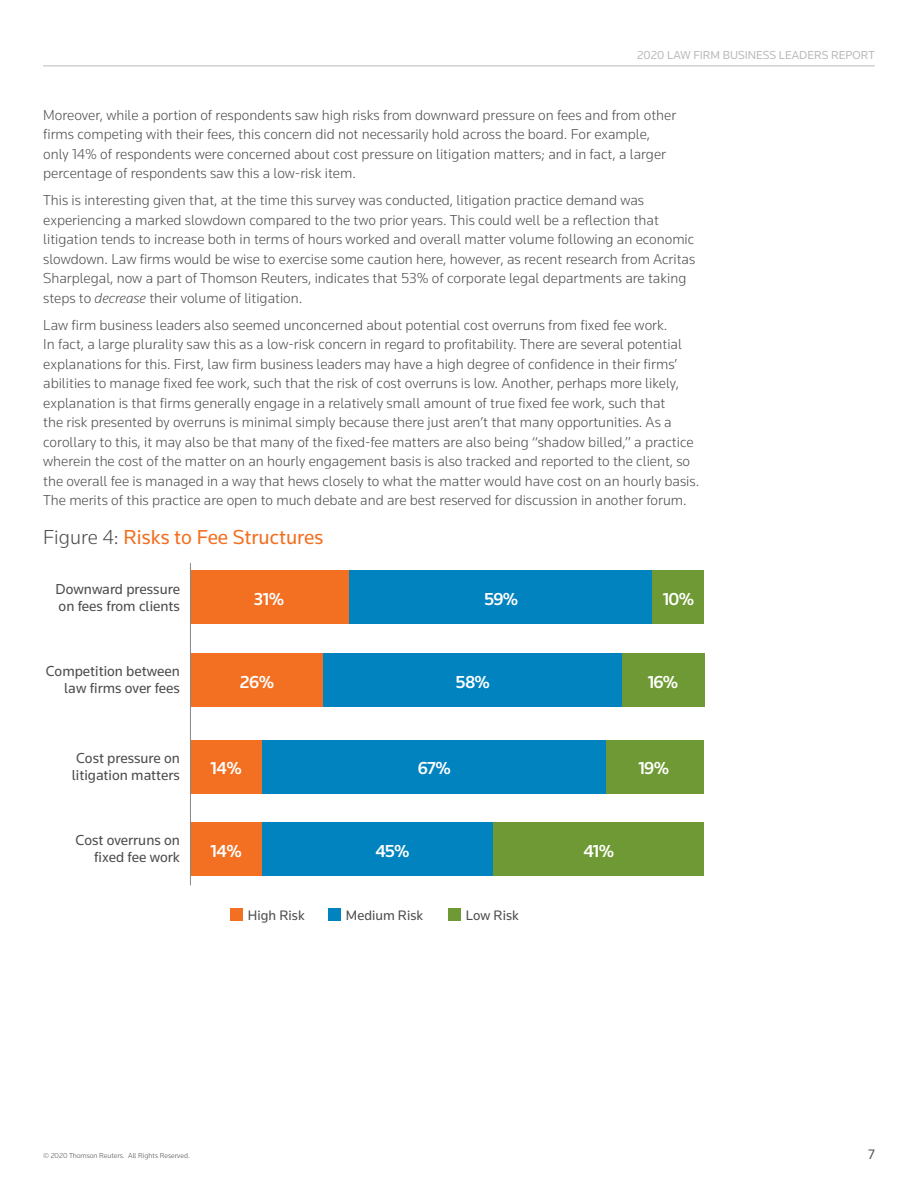
<style>
.page{position:relative;width:918px;height:1188px;background:#fff}
.page>*{position:absolute;margin:0;border:0;box-sizing:border-box;transform-origin:0 0}
.t1{font:21px "Knowledge";color:#f36f21}
.t2{font:500 18px "Knowledge";letter-spacing:-.04em;color:#fff}
.t3{font:300 15px/19.5px "Knowledge";color:#4d4d4f}
.t4{font:15px/17.2px "Knowledge";color:#4d4d4f}
.t5{font:14.25px "Knowledge";color:#4d4d4f}
.t6{font:12px "Knowledge";color:#b8babc}
.t7{font:300 7.5px "Knowledge";color:#4d4d4f}
.s1{font-style:italic}
.s2{font-weight:300;color:#4d4d4f}
</style>
<div class="page">
<hr style="left:43px;top:66px;width:832px;height:1px;background:#b8babc">
<div style="left:190px;top:740px;width:72px;height:54px;background:#f36f21"></div>
<div style="left:262px;top:740px;width:344px;height:54px;background:#0083bf"></div>
<div style="left:606px;top:740px;width:98px;height:54px;background:#6e9934"></div>
<div style="left:230px;top:908px;width:13px;height:13px;background:#f36f21"></div>
<div style="left:328px;top:908px;width:13px;height:13px;background:#0083bf"></div>
<div style="left:448px;top:908px;width:13px;height:13px;background:#6e9934"></div>
<div style="left:190px;top:822px;width:72px;height:54px;background:#f36f21"></div>
<div style="left:262px;top:822px;width:231px;height:54px;background:#0083bf"></div>
<div style="left:493px;top:822px;width:211px;height:54px;background:#6e9934"></div>
<div style="left:190px;top:570px;width:159px;height:54px;background:#f36f21"></div>
<div style="left:349px;top:570px;width:304px;height:54px;background:#0083bf"></div>
<div style="left:653px;top:570px;width:51px;height:54px;background:#6e9934"></div>
<div style="left:190px;top:653px;width:134px;height:54px;background:#f36f21"></div>
<div style="left:324px;top:653px;width:298px;height:54px;background:#0083bf"></div>
<div style="left:622px;top:653px;width:82px;height:54px;background:#6e9934"></div>
<hr style="left:190px;top:563px;width:1px;height:322px;background:#86888a">
<p class="t6" style="left:637px;top:47px;width:239px">2020 Law Firm Business Leaders Report</p>
<p class="t3" style="left:43px;top:105px;width:635px">Moreover, while a portion of respondents saw high risks from downward pressure on fees and from other firms competing with their fees, this concern did not necessarily hold across the board. For example, only 14% of respondents were concerned about cost pressure on litigation matters; and in fact, a larger percentage of respondents saw this a low-risk item.</p>
<p class="t3" style="left:43px;top:190px;width:654px">This is interesting given that, at the time this survey was conducted, litigation practice demand was experiencing a marked slowdown compared to the two prior years. This could well be a reflection that litigation tends to increase both in terms of hours worked and overall matter volume following an economic slowdown. Law firms would be wise to exercise some caution here, however, as recent research from Acritas Sharplegal, now a part of Thomson Reuters, indicates that 53% of corporate legal departments are taking steps to <span class="s1">decrease</span> their volume of litigation.</p>
<p class="t3" style="left:43px;top:315px;width:658px">Law firm business leaders also seemed unconcerned about potential cost overruns from fixed fee work.<br>In fact, a large plurality saw this as a low-risk concern in regard to profitability. There are several potential explanations for this. First, law firm business leaders may have a high degree of confidence in their firms’ abilities to manage fixed fee work, such that the risk of cost overruns is low. Another, perhaps more likely, explanation is that firms generally engage in a relatively small amount of true fixed fee work, such that<br>the risk presented by overruns is minimal simply because there just aren’t that many opportunities. As a corollary to this, it may also be that many of the fixed-fee matters are also being “shadow billed,” a practice wherein the cost of the matter on an hourly engagement basis is also tracked and reported to the client, so the overall fee is managed in a way that hews closely to what the matter would have cost on an hourly basis.<br>The merits of this practice are open to much debate and are best reserved for discussion in another forum.</p>
<h1 class="t1" style="left:43px;top:524px;width:282px"><span class="s2">Figure 4:</span> Risks to Fee Structures</h1>
<p class="t4" style="left:56px;top:580px;width:126px">Downward pressure on fees from clients</p>
<p class="t4" style="left:46px;top:662px;width:136px;text-align:right">Competition between law firms over fees</p>
<p class="t4" style="left:72px;top:749px;width:110px">Cost pressure on litigation matters</p>
<p class="t4" style="left:76px;top:831px;width:106px;text-align:right">Cost overruns on fixed fee work</p>
<p class="t2" style="left:254px;top:588px;width:32px">31%</p>
<p class="t2" style="left:484px;top:588px;width:36px">59%</p>
<p class="t2" style="left:663px;top:588px;width:33px">10%</p>
<p class="t2" style="left:240px;top:670px;width:36px">26%</p>
<p class="t2" style="left:456px;top:670px;width:36px">58%</p>
<p class="t2" style="left:648px;top:670px;width:32px">16%</p>
<p class="t2" style="left:210px;top:757px;width:33px">14%</p>
<p class="t2" style="left:418px;top:757px;width:34px">67%</p>
<p class="t2" style="left:638px;top:757px;width:32px">19%</p>
<p class="t2" style="left:210px;top:840px;width:33px">14%</p>
<p class="t2" style="left:375px;top:840px;width:36px">45%</p>
<p class="t2" style="left:583px;top:840px;width:32px">41%</p>
<p class="t5" style="left:248px;top:906px;width:58px">High Risk</p>
<p class="t5" style="left:346px;top:906px;width:79px">Medium Risk</p>
<p class="t5" style="left:466px;top:906px;width:54px">Low Risk</p>
<p class="t7" style="left:43px;top:1151px;width:148px">© 2020 Thomson Reuters. All Rights Reserved.</p>
<p class="t5" style="left:868px;top:1145px;width:8px">7</p>
</div>
